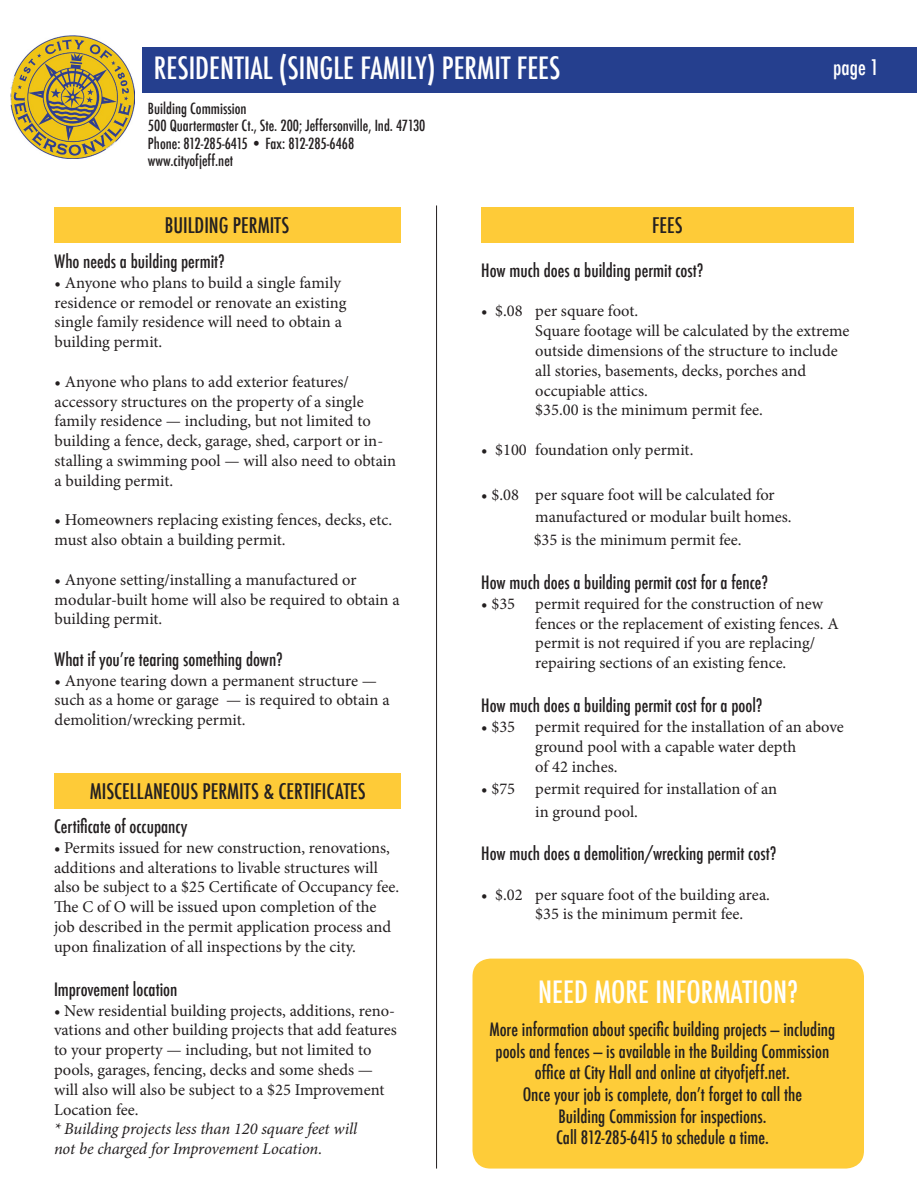
<style>
.page{position:relative;width:918px;height:1188px;background:#fff}
.page>*{position:absolute;margin:0;border:0;box-sizing:border-box;transform-origin:0 0}
.t1{font:500 condensed 30px "Futura";color:#fff}
.t2{font:500 condensed 21px "Futura";color:#231f20}
.t3{font:500 condensed 21px "Futura";color:#fff}
.t4{font:500 condensed 18px/21.6px "Futura";color:#231f20;text-align:center}
.t5{font:16.5px/19.8px "Minion Pro";color:#231f20}
.t6{font:italic 16.5px/19.8px "Minion Pro";letter-spacing:-.005em;color:#231f20}
.t7{font:500 condensed 15px "Futura";color:#231f20}
</style>
<div class="page">
<div style="left:142px;top:47px;width:774px;height:46px;background:#253f8e"></div>
<img style="left:11px;top:35px;width:123px;height:124px">
<div style="left:54px;top:207px;width:346px;height:36px;background:#fecb38"></div>
<div style="left:481px;top:207px;width:373px;height:36px;background:#fecb38"></div>
<hr style="left:436px;top:205px;width:1px;height:964px;background:#231f20">
<div style="left:472px;top:959px;width:392px;height:210px;background:#fecc39;border-radius:18px"></div>
<div style="left:55px;top:773px;width:346px;height:36px;background:#fecb38"></div>
<p class="t1" style="left:154px;top:49px;width:408px">RESIDENTIAL (SINGLE FAMILY) PERMIT FEES</p>
<p class="t7" style="left:148px;top:99px;width:100px">Building Commission</p>
<p class="t7" style="left:148px;top:116px;width:279px">500 Quartermaster Ct., Ste. 200; Jeffersonville, Ind. 47130</p>
<p class="t7" style="left:148px;top:134px;width:208px">Phone: 812-285-6415 • Fax: 812-285-6468</p>
<p class="t7" style="left:148px;top:151px;width:87px">www.cityofjeff.net</p>
<p class="t2" style="left:165px;top:212px;width:126px">BUILDING PERMITS</p>
<p class="t2" style="left:652px;top:212px;width:32px">FEES</p>
<p class="t3" style="left:833px;top:53px;width:47px">page 1</p>
<p class="t4" style="left:55px;top:251px;width:172px">Who needs a building permit?</p>
<p class="t5" style="left:55px;top:273px;width:293px">• Anyone who plans to build a single family residence or remodel or renovate an existing single family residence will need to obtain a building permit.</p>
<p class="t5" style="left:55px;top:372px;width:343px">• Anyone who plans to add exterior features/ accessory structures on the property of a single family residence — including, but not limited to building a fence, deck, garage, shed, carport or in&shy;stalling a swimming pool — will also need to obtain a building permit.</p>
<p class="t5" style="left:55px;top:510px;width:339px">• Homeowners replacing existing fences, decks, etc. must also obtain a building permit.</p>
<p class="t5" style="left:55px;top:570px;width:346px">• Anyone setting/installing a manufactured or modular-built home will also be required to obtain a building permit.</p>
<p class="t4" style="left:55px;top:648px;width:230px">What if you’re tearing something down?</p>
<p class="t5" style="left:55px;top:670px;width:336px">• Anyone tearing down a permanent structure — such as a home or garage — is required to obtain a demolition/wrecking permit.</p>
<p class="t2" style="left:90px;top:778px;width:277px">MISCELLANEOUS PERMITS &amp; CERTIFICATES</p>
<p class="t4" style="left:54px;top:816px;width:135px">Certificate of occupancy</p>
<p class="t5" style="left:54px;top:838px;width:347px">• Permits issued for new construction, renovations, additions and alterations to livable structures will also be subject to a $25 Certificate of Occupancy fee.<br>The C of O will be issued upon completion of the job described in the permit application process and upon finalization of all inspections by the city.</p>
<p class="t4" style="left:54px;top:978px;width:125px">Improvement location</p>
<p class="t5" style="left:54px;top:1001px;width:344px">• New residential building projects, additions, reno&shy;vations and other building projects that add features to your property — including, but not limited to pools, garages, fencing, decks and some sheds — will also will also be subject to a $25 Improvement Location fee.</p>
<p class="t6" style="left:54px;top:1119px;width:305px">* Building projects less than 120 square feet will not be charged for Improvement Location.</p>
<p class="t4" style="left:481px;top:259px;width:224px">How much does a building permit cost?</p>
<p class="t5" style="left:481px;top:301px;width:159px">• $.08 per square foot.</p>
<p class="t5" style="left:535px;top:321px;width:316px">Square footage will be calculated by the extreme outside dimensions of the structure to include all stories, basements, decks, porches and occupiable attics.<br>$35.00 is the minimum permit fee.</p>
<p class="t5" style="left:481px;top:440px;width:214px">• $100 foundation only permit.</p>
<p class="t5" style="left:534px;top:484px;width:260px;line-height:22.5px;text-indent:-52px">• $.08 per square foot will be calculated for manufactured or modular built homes. $35 is the minimum permit fee.</p>
<p class="t4" style="left:481px;top:572px;width:288px">How much does a building permit cost for a fence?</p>
<p class="t5" style="left:535px;top:594px;width:305px;text-indent:-54px">• $35 permit required for the construction of new fences or the replacement of existing fences. A permit is not required if you are replacing/ repairing sections of an existing fence.</p>
<p class="t4" style="left:481px;top:695px;width:283px">How much does a building permit cost for a pool?</p>
<p class="t5" style="left:535px;top:717px;width:310px;text-indent:-54px">• $35 permit required for the installation of an above ground pool with a capable water depth<br>of 42 inches.</p>
<p class="t5" style="left:535px;top:778px;width:243px;line-height:22.5px;text-indent:-54px">• $75 permit required for installation of an in ground pool.</p>
<p class="t4" style="left:481px;top:843px;width:297px">How much does a demolition/wrecking permit cost?</p>
<p class="t5" style="left:535px;top:884px;width:236px;text-indent:-54px">• $.02 per square foot of the building area. $35 is the minimum permit fee.</p>
<p class="t1" style="left:538px;top:973px;width:262px">NEED MORE INFORMATION?</p>
<p class="t4" style="left:489px;top:1019px;width:347px">More information about specific building projects — including pools and fences — is available in the Building Commission office at City Hall and online at cityofjeff.net.</p>
<p class="t4" style="left:523px;top:1084px;width:281px">Once your job is complete, don’t forget to call the<br>Building Commission for inspections.</p>
<p class="t4" style="left:556px;top:1127px;width:214px">Call 812-285-6415 to schedule a time.</p>
</div>
